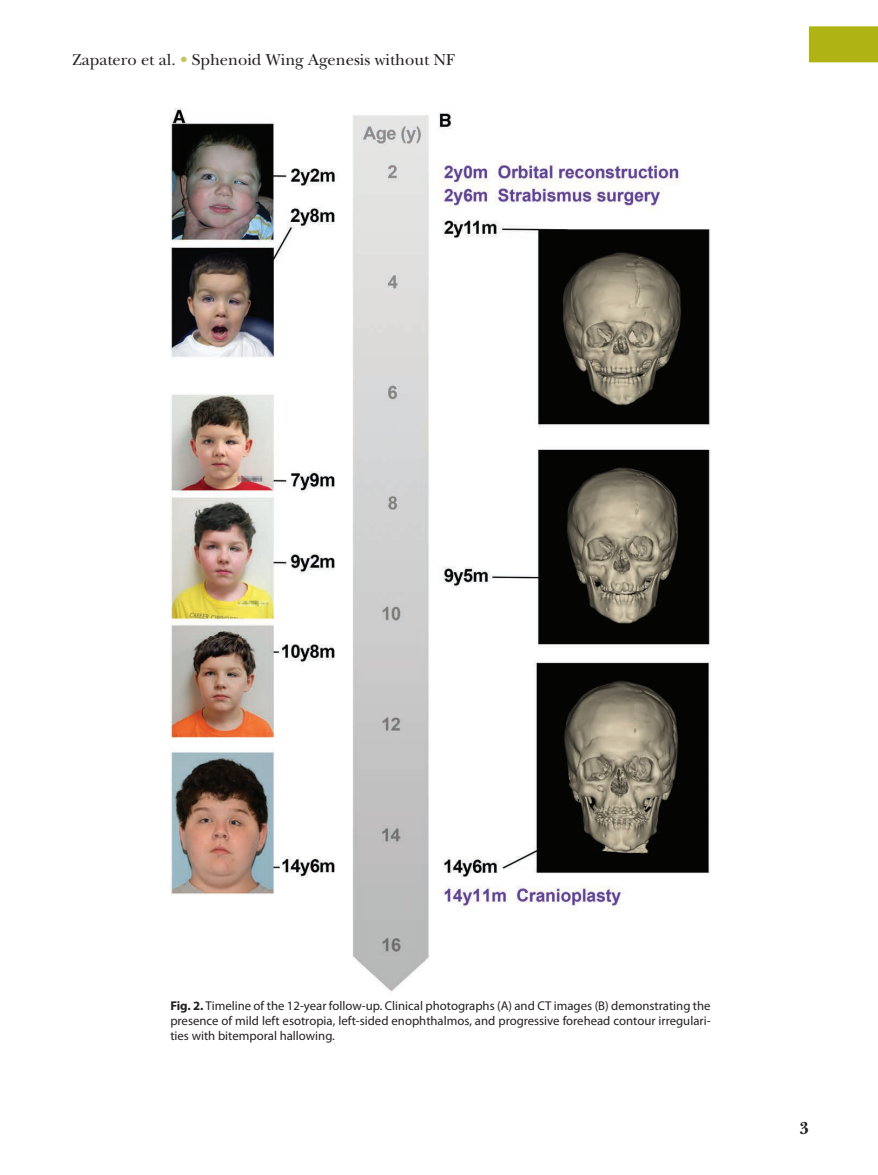
<style>
.page{position:relative;width:878px;height:1175px;background:#fff}
.page>*{position:absolute;margin:0;border:0;box-sizing:border-box;transform-origin:0 0}
.t1{font:700 18px "New Baskerville Std";color:#231f20}
.t2{font:16.5px "New Baskerville Std";color:#231f20}
.t3{font:12.75px/15px "Myriad Pro";color:#231f20;text-align:justify}
.s1{color:#c5c660}
.s2{font-weight:700}
</style>
<div class="page">
<div style="left:808px;top:26px;width:70px;height:36px;background:#afb314"></div>
<img style="left:170px;top:108px;width:540px;height:884px">
<p class="t2" style="left:72px;top:50px;width:384px">Zapatero et al. <span class="s1">•</span> Sphenoid Wing Agenesis without NF</p>
<p class="t3" style="left:170px;top:998px;width:542px"><span class="s2">Fig. 2.</span> Timeline of the 12-year follow-up. Clinical photographs (A) and CT images (B) demonstrating the presence of mild left esotropia, left-sided enophthalmos, and progressive forehead contour irregulari&shy;ties with bitemporal hallowing.</p>
<h1 class="t1" style="left:799px;top:1118px;width:11px">3</h1>
</div>
